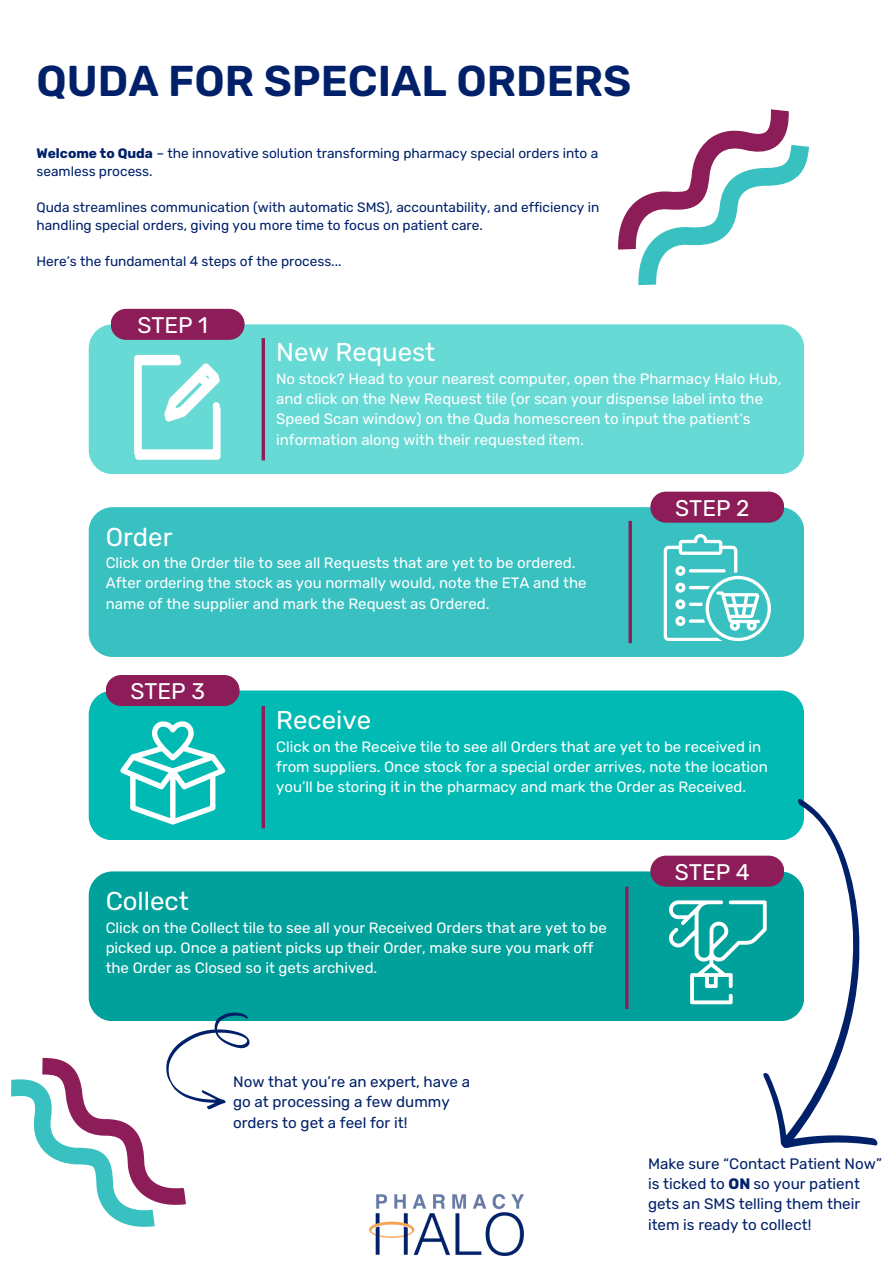
<style>
.page{position:relative;width:894px;height:1264px;background:#fff}
.page>*{position:absolute;margin:0;border:0;box-sizing:border-box;transform-origin:0 0}
.t1{font:600 43.05px "Rubik";color:#002169}
.t2{font:25.8px "Rubik";color:#fff}
.t3{font:22.65px "Rubik";color:#fff}
.t4{font:15.15px/20.2px "Rubik";color:#002169}
.t5{font:15px/20.2px "Rubik";color:#fff}
.t6{font:13.65px/18px "Rubik";color:#002169}
.s1{font-weight:700}
</style>
<div class="page">
<svg style="left:618px;top:109px;width:191px;height:177px"></svg>
<div style="left:89px;top:507px;width:714px;height:150px;background:#39c0c0;border-radius:24px"></div>
<div style="left:89px;top:871px;width:714px;height:150px;background:#00a09b;border-radius:24px"></div>
<hr style="left:628px;top:521px;width:3px;height:122px;background:#8d1d59">
<hr style="left:625px;top:886px;width:3px;height:123px;background:#8d1d59">
<div style="left:650px;top:491px;width:134px;height:31px;background:#8d1d59;border-radius:16px"></div>
<div style="left:650px;top:855px;width:134px;height:31px;background:#8d1d59;border-radius:16px"></div>
<div style="left:89px;top:324px;width:714px;height:150px;background:#67dad5;border-radius:24px"></div>
<svg style="left:261px;top:338px;width:4px;height:122px"></svg>
<div style="left:89px;top:690px;width:714px;height:150px;background:#00bab3;border-radius:24px"></div>
<svg style="left:261px;top:706px;width:4px;height:122px"></svg>
<div style="left:106px;top:675px;width:133px;height:31px;background:#8d1d59;border-radius:16px"></div>
<div style="left:111px;top:309px;width:133px;height:31px;background:#8d1d59;border-radius:16px"></div>
<svg style="left:11px;top:1004px;width:239px;height:223px"></svg>
<svg style="left:663px;top:534px;width:107px;height:107px"></svg>
<hr style="left:688px;top:569px;width:37px;height:3px;background:#fff;border-radius:2px">
<svg style="left:134px;top:355px;width:86px;height:105px"></svg>
<svg style="left:120px;top:721px;width:106px;height:103px"></svg>
<svg style="left:669px;top:900px;width:52px;height:104px"></svg>
<svg style="left:721px;top:790px;width:157px;height:358px"></svg>
<img style="left:369px;top:1194px;width:154px;height:61px">
<p class="t1" style="left:36px;top:56px;width:596px">QUDA FOR SPECIAL ORDERS</p>
<p class="t6" style="left:36px;top:144px;width:563px"><span class="s1">Welcome to Quda</span> – the innovative solution transforming pharmacy special orders into a seamless process.</p>
<p class="t6" style="left:36px;top:198px;width:564px">Quda streamlines communication (with automatic SMS), accountability, and efficiency in handling special orders, giving you more time to focus on patient care.</p>
<h3 class="t6" style="left:36px;top:252px;width:306px">Here’s the fundamental 4 steps of the process...</h3>
<h2 class="t3" style="left:137px;top:312px;width:72px">STEP 1</h2>
<h2 class="t2" style="left:106px;top:521px;width:68px">Order</h2>
<p class="t2" style="left:276px;top:337px;width:160px">New Request</p>
<h2 class="t5" style="left:276px;top:368px;width:506px">No stock? Head to your nearest computer, open the Pharmacy Halo Hub, and click on the New Request tile (or scan your dispense label into the Speed Scan window) on the Quda homescreen to input the patient’s information along with their requested item.</h2>
<p class="t3" style="left:675px;top:495px;width:76px">STEP 2</p>
<p class="t5" style="left:106px;top:553px;width:482px">Click on the Order tile to see all Requests that are yet to be ordered.<br>After ordering the stock as you normally would, note the ETA and the name of the supplier and mark the Request as Ordered.</p>
<h3 class="t3" style="left:130px;top:678px;width:76px">STEP 3</h3>
<p class="t2" style="left:106px;top:886px;width:85px">Collect</p>
<h3 class="t2" style="left:276px;top:705px;width:96px">Receive</h3>
<p class="t5" style="left:276px;top:736px;width:493px">Click on the Receive tile to see all Orders that are yet to be received in from suppliers. Once stock for a special order arrives, note the location you’ll be storing it in the pharmacy and mark the Order as Received.</p>
<h1 class="t3" style="left:674px;top:858px;width:76px">STEP 4</h1>
<p class="t5" style="left:106px;top:917px;width:502px">Click on the Collect tile to see all your Received Orders that are yet to be picked up. Once a patient picks up their Order, make sure you mark off the Order as Closed so it gets archived.</p>
<p class="t4" style="left:233px;top:1070px;width:238px;line-height:20.9px">Now that you’re an expert, have a go at processing a few dummy orders to get a feel for it!</p>
<p class="t4" style="left:647px;top:1153px;width:235px">Make sure “Contact Patient Now” is ticked to <span class="s1">ON</span> so your patient gets an SMS telling them their item is ready to collect!</p>
</div>
